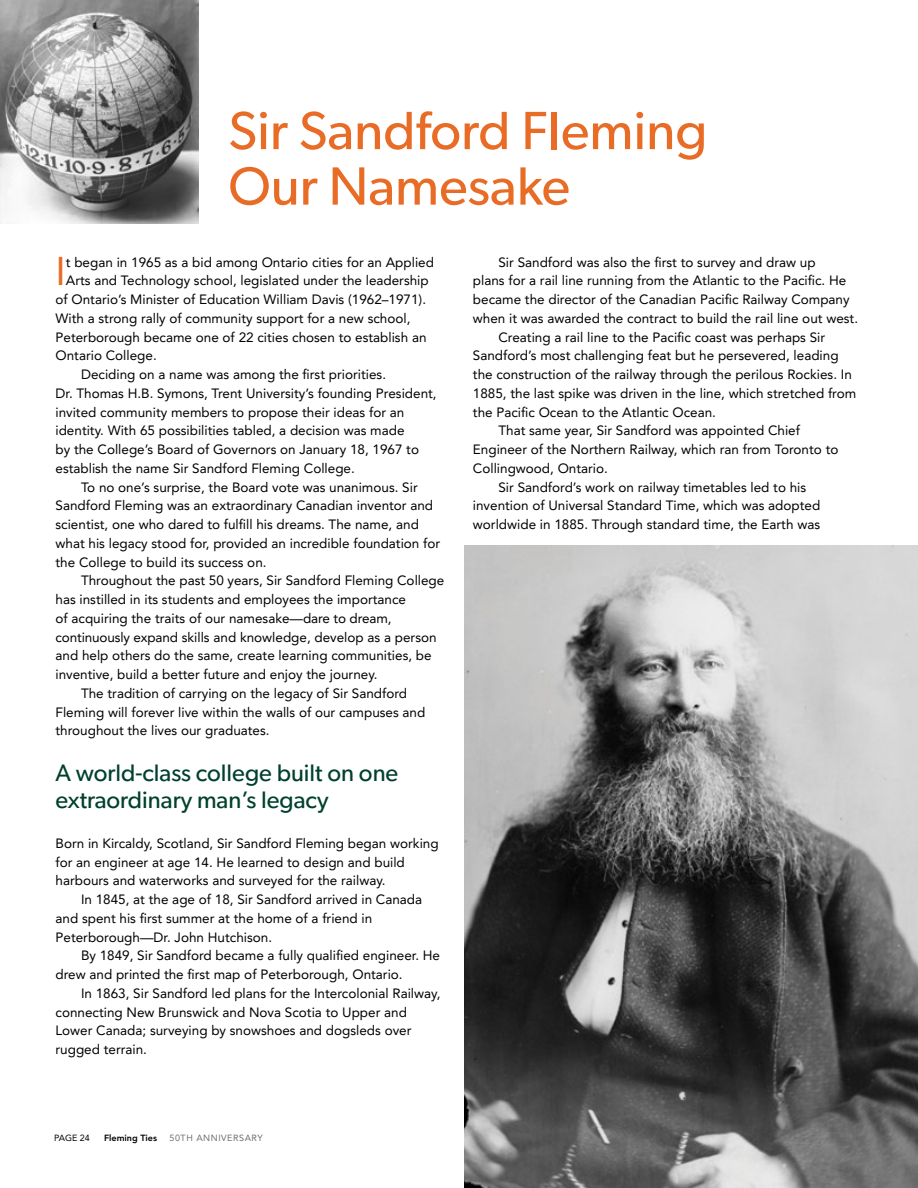
<style>
.page{position:relative;width:918px;height:1188px;background:#fff}
.page>*{position:absolute;margin:0;border:0;box-sizing:border-box;transform-origin:0 0}
.t1{font:54px/55.5px "Gibson";color:#e86c25}
.t2{font:40.05px "Avenir LT Std";color:#e86c25}
.t3{font:24px/27px "Gibson";color:#00402e}
.t4{font:13.5px/18.8px "Avenir LT Std";color:#000}
.t5{font:9px "Avenir LT Std";letter-spacing:.06em;color:#6d6e71}
.t6{font:800 9px "Avenir LT Std";color:#000}
.t7{font:9px "Avenir LT Std";color:#000}
</style>
<div class="page">
<img style="left:464px;top:546px;width:454px;height:642px">
<img style="left:0;top:0;width:198px;height:224px">
<h1 class="t1" style="left:228px;top:102px;width:481px">Sir Sandford Fleming<br>Our Namesake</h1>
<h2 class="t2" style="left:56px;top:248px;width:12px">I</h2>
<p class="t4" style="left:66px;top:253px;width:370px">t began in 1965 as a bid among Ontario cities for an Applied</p>
<p class="t4" style="left:66px;top:272px;width:364px">Arts and Technology school, legislated under the leadership</p>
<p class="t4" style="left:56px;top:290px;width:372px">of Ontario’s Minister of Education William Davis (1962–1971).</p>
<p class="t4" style="left:56px;top:309px;width:356px">With a strong rally of community support for a new school,</p>
<p class="t4" style="left:56px;top:328px;width:373px">Peterborough became one of 22 cities chosen to establish an</p>
<p class="t4" style="left:56px;top:347px;width:103px">Ontario College.</p>
<p class="t4" style="left:81px;top:365px;width:307px">Deciding on a name was among the first priorities.</p>
<p class="t4" style="left:56px;top:384px;width:383px">Dr. Thomas H.B. Symons, Trent University’s founding President,</p>
<p class="t4" style="left:56px;top:403px;width:350px">invited community members to propose their ideas for an</p>
<p class="t4" style="left:56px;top:422px;width:351px">identity. With 65 possibilities tabled, a decision was made</p>
<p class="t4" style="left:56px;top:440px;width:365px">by the College’s Board of Governors on January 18, 1967 to</p>
<p class="t4" style="left:56px;top:459px;width:301px">establish the name Sir Sandford Fleming College.</p>
<p class="t4" style="left:81px;top:478px;width:338px">To no one’s surprise, the Board vote was unanimous. Sir</p>
<p class="t4" style="left:56px;top:497px;width:379px">Sandford Fleming was an extraordinary Canadian inventor and</p>
<p class="t4" style="left:56px;top:515px;width:365px">scientist, one who dared to fulfill his dreams. The name, and</p>
<p class="t4" style="left:56px;top:534px;width:386px">what his legacy stood for, provided an incredible foundation for</p>
<p class="t4" style="left:56px;top:553px;width:213px">the College to build its success on.</p>
<p class="t4" style="left:81px;top:572px;width:365px">Throughout the past 50 years, Sir Sandford Fleming College</p>
<p class="t4" style="left:56px;top:590px;width:352px">has instilled in its students and employees the importance</p>
<p class="t4" style="left:56px;top:609px;width:337px">of acquiring the traits of our namesake—dare to dream,</p>
<p class="t4" style="left:56px;top:628px;width:383px">continuously expand skills and knowledge, develop as a person</p>
<p class="t4" style="left:56px;top:647px;width:378px">and help others do the same, create learning communities, be</p>
<p class="t4" style="left:56px;top:665px;width:324px">inventive, build a better future and enjoy the journey.</p>
<p class="t4" style="left:81px;top:684px;width:328px">The tradition of carrying on the legacy of Sir Sandford</p>
<p class="t4" style="left:56px;top:703px;width:371px">Fleming will forever live within the walls of our campuses and</p>
<p class="t4" style="left:56px;top:722px;width:216px">throughout the lives our graduates.</p>
<h3 class="t3" style="left:56px;top:759px;width:344px">A world-class college built on one extraordinary man’s legacy</h3>
<p class="t4" style="left:56px;top:834px;width:385px">Born in Kircaldy, Scotland, Sir Sandford Fleming began working for an engineer at age 14. He learned to design and build harbours and waterworks and surveyed for the railway.</p>
<p class="t4" style="left:56px;top:890px;width:368px;text-indent:26px">In 1845, at the age of 18, Sir Sandford arrived in Canada and spent his first summer at the home of a friend in<br>Peterborough—Dr. John Hutchison.</p>
<p class="t4" style="left:56px;top:947px;width:386px;text-indent:26px">By 1849, Sir Sandford became a fully qualified engineer. He drew and printed the first map of Peterborough, Ontario.</p>
<p class="t4" style="left:56px;top:984px;width:386px;text-indent:26px">In 1863, Sir Sandford led plans for the Intercolonial Railway, connecting New Brunswick and Nova Scotia to Upper and Lower Canada; surveying by snowshoes and dogsleds over rugged terrain.</p>
<p class="t4" style="left:498px;top:253px;width:319px">Sir Sandford was also the first to survey and draw up</p>
<p class="t4" style="left:473px;top:272px;width:375px">plans for a rail line running from the Atlantic to the Pacific. He</p>
<p class="t4" style="left:473px;top:290px;width:378px">became the director of the Canadian Pacific Railway Company</p>
<p class="t4" style="left:473px;top:309px;width:387px">when it was awarded the contract to build the rail line out west.</p>
<p class="t4" style="left:498px;top:328px;width:328px">Creating a rail line to the Pacific coast was perhaps Sir</p>
<p class="t4" style="left:473px;top:347px;width:367px">Sandford’s most challenging feat but he persevered, leading</p>
<p class="t4" style="left:473px;top:365px;width:381px">the construction of the railway through the perilous Rockies. In</p>
<p class="t4" style="left:473px;top:384px;width:385px">1885, the last spike was driven in the line, which stretched from</p>
<p class="t4" style="left:473px;top:403px;width:245px">the Pacific Ocean to the Atlantic Ocean.</p>
<p class="t4" style="left:498px;top:422px;width:303px">That same year, Sir Sandford was appointed Chief</p>
<p class="t4" style="left:473px;top:440px;width:367px">Engineer of the Northern Railway, which ran from Toronto to</p>
<p class="t4" style="left:473px;top:459px;width:137px">Collingwood, Ontario.</p>
<p class="t4" style="left:498px;top:478px;width:309px">Sir Sandford’s work on railway timetables led to his</p>
<p class="t4" style="left:473px;top:497px;width:349px">invention of Universal Standard Time, which was adopted</p>
<p class="t4" style="left:473px;top:515px;width:349px">worldwide in 1885. Through standard time, the Earth was</p>
<p class="t7" style="left:54px;top:1132px;width:37px">PAGE 24</p>
<p class="t6" style="left:104px;top:1132px;width:55px">Fleming Ties</p>
<p class="t5" style="left:170px;top:1132px;width:95px">50TH ANNIVERSARY</p>
</div>
